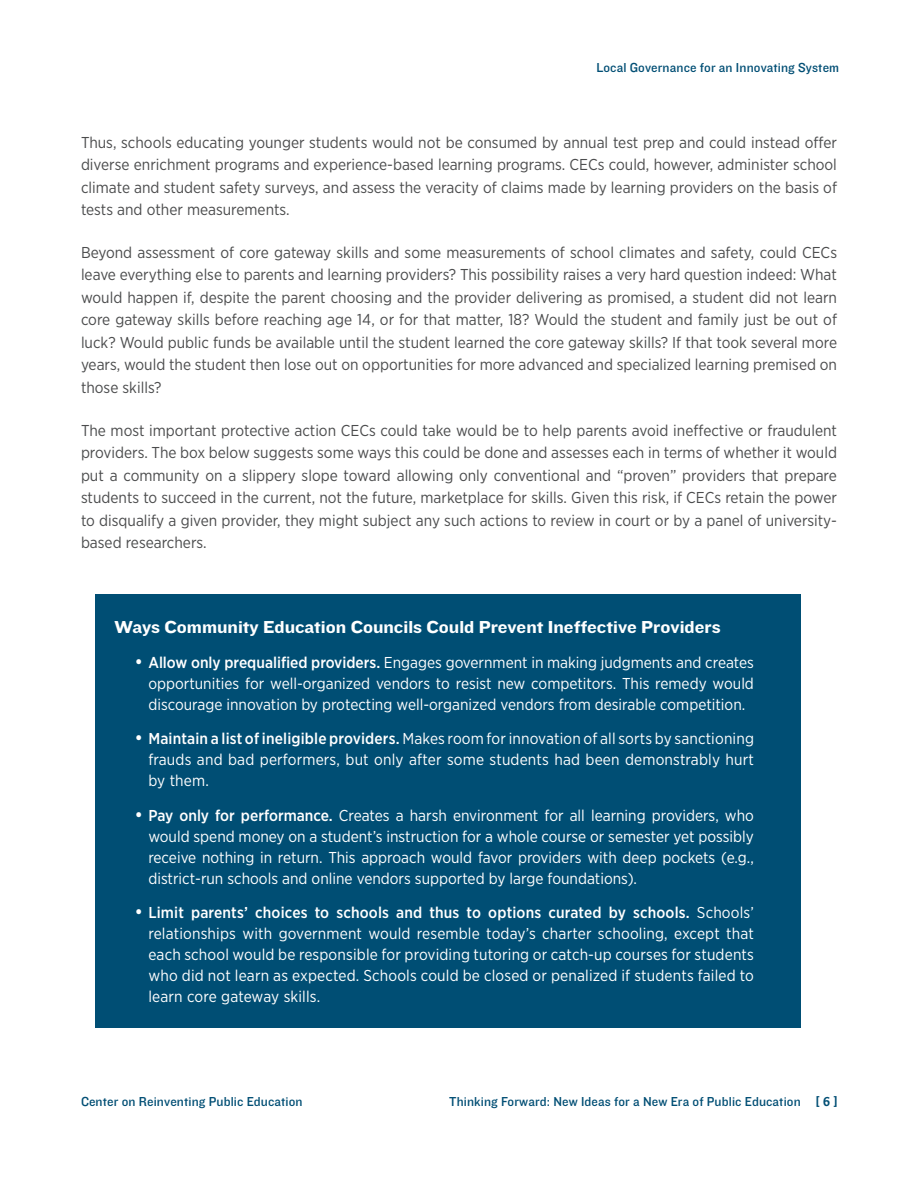
<style>
.page{position:relative;width:918px;height:1188px;background:#fff}
.page>*{position:absolute;margin:0;border:0;box-sizing:border-box;transform-origin:0 0}
.Head_Blue{font:18px "Knockout 52 Cruiserweight";color:#fff}
.Text{font:15.75px/22.5px "Gotham Narrow";color:#4b4c4d;text-align:justify}
.t1{font:15.75px/21px "Gotham Narrow";color:#fff;text-align:justify}
.t2{font:13.5px "Knockout HTF31 Junior Middlewt";letter-spacing:.01em;color:#004e74}
.s1{font-weight:500;font-size:18px}
.s2{font-weight:500}
.s3{font-family:"Fontin Sans";font-weight:700}
</style>
<div class="page">
<div style="left:95px;top:594px;width:706px;height:434px;background:#004e74"></div>
<p class="t2" style="left:596px;top:60px;width:244px">Local Governance for an Innovating System</p>
<p class="Text" style="left:81px;top:130px;width:758px">Thus, schools educating younger students would not be consumed by annual test prep and could instead offer diverse enrichment programs and experience-based learning programs. CECs could, however, administer school climate and student safety surveys, and assess the veracity of claims made by learning providers on the basis of tests and other measurements.</p>
<p class="Text" style="left:81px;top:241px;width:758px">Beyond assessment of core gateway skills and some measurements of school climates and safety, could CECs leave everything else to parents and learning providers? This possibility raises a very hard question indeed: What would happen if, despite the parent choosing and the provider delivering as promised, a student did not learn core gateway skills before reaching age 14, or for that matter, 18? Would the student and family just be out of luck? Would public funds be available until the student learned the core gateway skills? If that took several more years, would the student then lose out on opportunities for more advanced and specialized learning premised on those skills?</p>
<p class="Text" style="left:81px;top:418px;width:758px">The most important protective action CECs could take would be to help parents avoid ineffective or fraudulent providers. The box below suggests some ways this could be done and assesses each in terms of whether it would put a community on a slippery slope toward allowing only conventional and “proven” providers that prepare students to succeed in the current, not the future, marketplace for skills. Given this risk, if CECs retain the power to disqualify a given provider, they might subject any such actions to review in court or by a panel of university&shy;based researchers.</p>
<p class="Head_Blue" style="left:115px;top:615px;width:608px">Ways Community Education Councils Could Prevent Ineffective Providers</p>
<p class="t1" style="left:148px;top:651px;width:607px;text-indent:-14px"><span class="s1">•</span> <span class="s2">Allow only prequalified providers.</span> Engages government in making judgments and creates opportunities for well-organized vendors to resist new competitors. This remedy would discourage innovation by protecting well-organized vendors from desirable competition.</p>
<p class="t1" style="left:148px;top:728px;width:607px;text-indent:-14px"><span class="s1">•</span> <span class="s2">Maintain a list of ineligible providers.</span> Makes room for innovation of all sorts by sanctioning frauds and bad performers, but only after some students had been demonstrably hurt by them.</p>
<p class="t1" style="left:148px;top:804px;width:607px;text-indent:-14px"><span class="s1">•</span> <span class="s2">Pay only for performance.</span> Creates a harsh environment for all learning providers, who would spend money on a student’s instruction for a whole course or semester yet possibly receive nothing in return. This approach would favor providers with deep pockets (e.g., district-run schools and online vendors supported by large foundations).</p>
<p class="t1" style="left:148px;top:902px;width:607px;text-indent:-14px"><span class="s1">•</span> <span class="s2">Limit parents’ choices to schools and thus to options curated by schools.</span> Schools’ relationships with government would resemble today’s charter schooling, except that each school would be responsible for providing tutoring or catch-up courses for students who did not learn as expected. Schools could be closed or penalized if students failed to learn core gateway skills.</p>
<p class="t2" style="left:81px;top:1094px;width:223px">Center on Reinventing Public Education</p>
<p class="t2" style="left:449px;top:1094px;width:389px">Thinking Forward: New Ideas for a New Era of Public Education <span class="s3">[ 6 ]</span></p>
</div>
